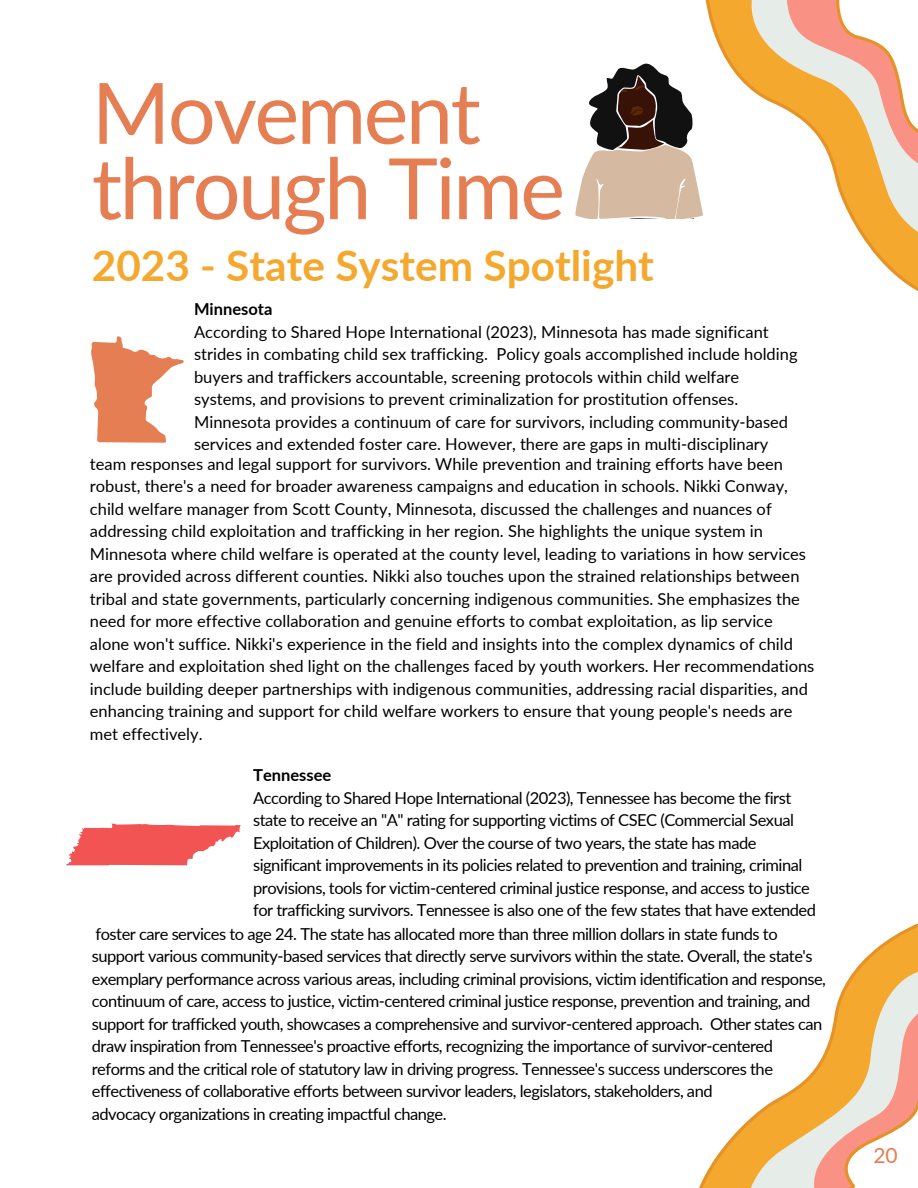
<style>
.page{position:relative;width:918px;height:1188px;background:#fff}
.page>*{position:absolute;margin:0;border:0;box-sizing:border-box;transform-origin:0 0}
.t1{font:84.6px/75.3px "Lato";letter-spacing:-.03em;color:#e67e53}
.t2{font:700 42.3px "Lato";color:#f4a82e}
.t3{font:21px "Lato";color:#e67e53}
.t4{font:16.5px/22.5px "Lato";color:#000}
.t5{font:16.5px/22.5px "Lato";letter-spacing:-.03em;color:#000}
.t6{font:700 16.5px "Lato";color:#000}
</style>
<div class="page">
<svg style="left:705px;top:0;width:213px;height:291px"></svg>
<svg style="left:773px;top:0;width:145px;height:199px"></svg>
<svg style="left:699px;top:923px;width:219px;height:265px"></svg>
<svg style="left:756px;top:985px;width:162px;height:203px"></svg>
<svg style="left:66px;top:824px;width:175px;height:41px"></svg>
<svg style="left:91px;top:336px;width:93px;height:107px"></svg>
<svg style="left:575px;top:62px;width:137px;height:157px"></svg>
<h1 class="t1" style="left:92px;top:73px;width:475px">Movement through Time</h1>
<h2 class="t2" style="left:92px;top:239px;width:564px">2023 - State System Spotlight</h2>
<p class="t6" style="left:194px;top:299px;width:80px">Minnesota</p>
<p class="t4" style="left:194px;top:320px;width:605px">According to Shared Hope International (2023), Minnesota has made significant strides in combating child sex trafficking. Policy goals accomplished include holding buyers and traffickers accountable, screening protocols within child welfare systems, and provisions to prevent criminalization for prostitution offenses.<br>Minnesota provides a continuum of care for survivors, including community-based services and extended foster care. However, there are gaps in multi-disciplinary</p>
<p class="t4" style="left:90px;top:452px;width:726px">team responses and legal support for survivors. While prevention and training efforts have been robust, there's a need for broader awareness campaigns and education in schools. Nikki Conway, child welfare manager from Scott County, Minnesota, discussed the challenges and nuances of addressing child exploitation and trafficking in her region. She highlights the unique system in Minnesota where child welfare is operated at the county level, leading to variations in how services are provided across different counties. Nikki also touches upon the strained relationships between tribal and state governments, particularly concerning indigenous communities. She emphasizes the need for more effective collaboration and genuine efforts to combat exploitation, as lip service alone won't suffice. Nikki's experience in the field and insights into the complex dynamics of child welfare and exploitation shed light on the challenges faced by youth workers. Her recommendations include building deeper partnerships with indigenous communities, addressing racial disparities, and enhancing training and support for child welfare workers to ensure that young people's needs are met effectively.</p>
<p class="t6" style="left:253px;top:765px;width:80px">Tennessee</p>
<p class="t5" style="left:253px;top:786px;width:564px">According to Shared Hope International (2023), Tennessee has become the first state to receive an "A" rating for supporting victims of CSEC (Commercial Sexual Exploitation of Children). Over the course of two years, the state has made significant improvements in its policies related to prevention and training, criminal provisions, tools for victim-centered criminal justice response, and access to justice for trafficking survivors. Tennessee is also one of the few states that have extended</p>
<p class="t5" style="left:92px;top:922px;width:736px">foster care services to age 24. The state has allocated more than three million dollars in state funds to support various community-based services that directly serve survivors within the state. Overall, the state's exemplary performance across various areas, including criminal provisions, victim identification and response, continuum of care, access to justice, victim-centered criminal justice response, prevention and training, and support for trafficked youth, showcases a comprehensive and survivor-centered approach. Other states can draw inspiration from Tennessee's proactive efforts, recognizing the importance of survivor-centered reforms and the critical role of statutory law in driving progress. Tennessee's success underscores the effectiveness of collaborative efforts between survivor leaders, legislators, stakeholders, and<br>advocacy organizations in creating impactful change.</p>
<p class="t3" style="left:873px;top:1142px;width:26px">20</p>
</div>
